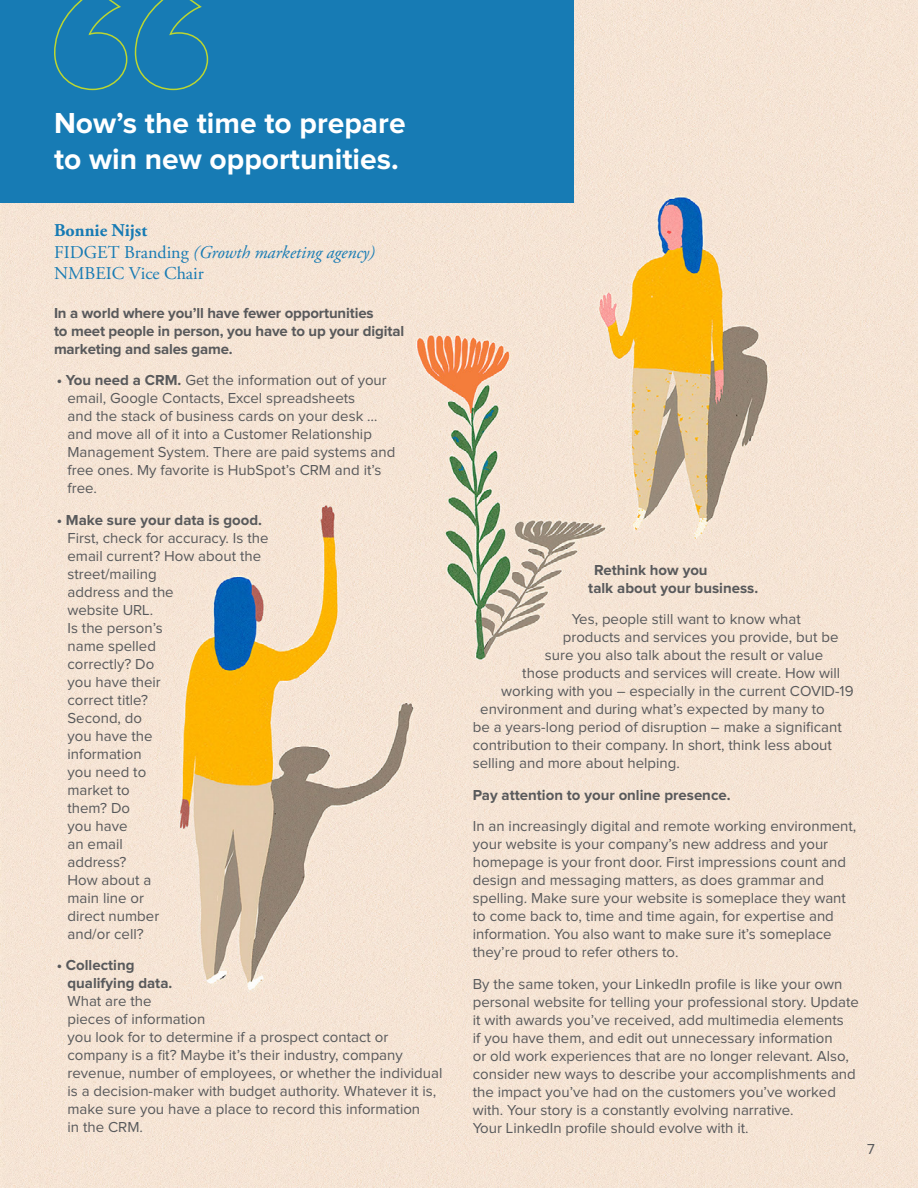
<style>
.page{position:relative;width:918px;height:1188px;background:#fff}
.page>*{position:absolute;margin:0;border:0;box-sizing:border-box;transform-origin:0 0}
.t1{font:700 30px/36px "Proxima Nova";color:#fff}
.t2{font:18px/21.6px "Adobe Garamond Pro";color:#177bb4}
.t3{font:15px/18px "Proxima Nova";color:#58595b}
.t4{font:700 15px/18px "Proxima Nova";color:#58595b}
.s1{font-weight:700}
.s2{font-style:italic}
</style>
<div class="page">
<img style="left:0;top:0;width:918px;height:1188px">
<div style="left:0;top:0;width:573px;height:202px;background:#177bb4"></div>
<svg style="left:54px;top:0;width:155px;height:91px"></svg>
<h1 class="t1" style="left:54px;top:106px;width:353px">Now’s the time to prepare to win new opportunities.</h1>
<p class="t2" style="left:54px;top:220px;width:322px"><span class="s1">Bonnie Nijst<br></span>FIDGET Branding <span class="s2">(Growth marketing agency)<br></span>NMBEIC Vice Chair</p>
<p class="t4" style="left:54px;top:304px;width:352px">In a world where you’ll have fewer opportunities<br>to meet people in person, you have to up your digital marketing and sales game.</p>
<p class="t3" style="left:68px;top:372px;width:329px;text-indent:-11px"><span class="s1">• You need a CRM.</span> Get the information out of your email, Google Contacts, Excel spreadsheets<br>and the stack of business cards on your desk … and move all of it into a Customer Relationship Management System. There are paid systems and free ones. My favorite is HubSpot’s CRM and it’s free.</p>
<p class="t4" style="left:57px;top:511px;width:207px">• Make sure your data is good.</p>
<p class="t3" style="left:68px;top:529px;width:202px">First, check for accuracy. Is the email current? How about the street/mailing<br>address and the<br>website URL.<br>Is the person’s<br>name spelled<br>correctly? Do<br>you have their<br>correct title?<br>Second, do<br>you have the<br>information<br>you need to<br>market to<br>them? Do<br>you have<br>an email<br>address?<br>How about a<br>main line or<br>direct number<br>and/or cell?</p>
<p class="t4" style="left:68px;top:957px;width:106px;text-indent:-11px">• Collecting qualifying data.</p>
<p class="t3" style="left:67px;top:993px;width:377px">What are the<br>pieces of information<br>you look for to determine if a prospect contact or company is a fit? Maybe it’s their industry, company revenue, number of employees, or whether the individual is a decision-maker with budget authority. Whatever it is, make sure you have a place to record this information<br>in the CRM.</p>
<p class="t4" style="left:588px;top:562px;width:171px;text-indent:6px">Rethink how you<br>talk about your business.</p>
<p class="t3" style="left:572px;top:611px;width:230px">Yes, people still want to know what</p>
<p class="t3" style="left:563px;top:629px;width:277px">products and services you provide, but be</p>
<p class="t3" style="left:545px;top:647px;width:280px">sure you also talk about the result or value</p>
<p class="t3" style="left:522px;top:665px;width:319px">those products and services will create. How will</p>
<p class="t3" style="left:501px;top:683px;width:354px">working with you – especially in the current COVID-19</p>
<p class="t3" style="left:480px;top:701px;width:346px">environment and during what’s expected by many to</p>
<p class="t3" style="left:473px;top:719px;width:371px">be a years-long period of disruption – make a significant</p>
<p class="t3" style="left:473px;top:737px;width:361px">contribution to their company. In short, think less about</p>
<p class="t3" style="left:473px;top:755px;width:209px">selling and more about helping.</p>
<p class="t4" style="left:473px;top:787px;width:259px">Pay attention to your online presence.</p>
<p class="t3" style="left:473px;top:818px;width:385px">In an increasingly digital and remote working environment, your website is your company’s new address and your homepage is your front door. First impressions count and design and messaging matters, as does grammar and spelling. Make sure your website is someplace they want to come back to, time and time again, for expertise and information. You also want to make sure it’s someplace they’re proud to refer others to.</p>
<p class="t3" style="left:473px;top:976px;width:388px">By the same token, your LinkedIn profile is like your own personal website for telling your professional story. Update it with awards you’ve received, add multimedia elements<br>if you have them, and edit out unnecessary information<br>or old work experiences that are no longer relevant. Also, consider new ways to describe your accomplishments and the impact you’ve had on the customers you’ve worked with. Your story is a constantly evolving narrative.<br>Your LinkedIn profile should evolve with it.</p>
<p class="t3" style="left:867px;top:1140px;width:9px">7</p>
</div>
